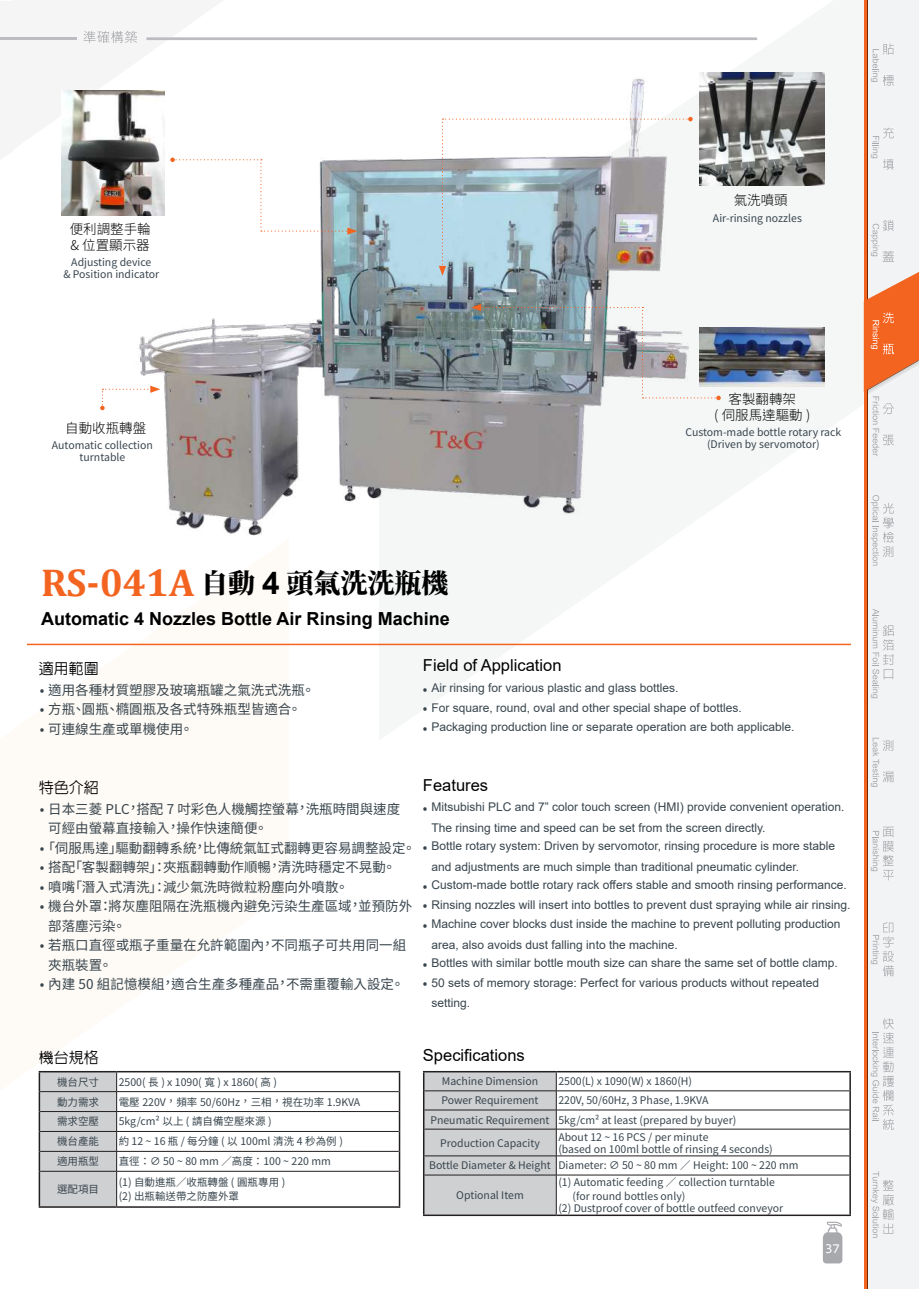
<style>
.page{position:relative;width:919px;height:1289px;background:#fff}
.page>*{position:absolute;margin:0;border:0;box-sizing:border-box;transform-origin:0 0}
.t1{font:800 27px "Source Han Serif TC";color:#000}
.t2{font:700 18px "Arial";color:#000}
.t3{font:16.5px "Arial";color:#000}
.t4{font:500 15px "New Gothic";color:#000}
.t5{font:13.5px/19.5px "Noto Sans Hant";color:#38454d}
.t6{font:300 13.5px/16.2px "Noto Sans Hant";color:#000}
.t7{font:13.5px "Consolas";color:#fff}
.t8{font:12px/20.2px "Arial";color:#38454d}
.t9{font:10.5px/12px "Noto Sans Hant";color:#38454d}
.s1{font-family:"Cambria";font-weight:700;font-size:39px;color:#f36421}
.s2{font-family:"Arial";font-weight:700;font-size:31.5px}
.s3{font-family:"Noto Sans Hant";font-size:13.5px}
</style>
<div class="page">
<div style="left:865px;top:0;width:53px;height:1288px;background:#f2f3f4"></div>
<hr style="left:864px;top:0;width:3px;height:1288px;background:#f36421">
<hr style="left:867px;top:0;width:1px;height:1288px;background:#732a00">
<hr style="left:27px;top:643px;width:823px;height:2px;background:#f36421">
<svg style="left:870px;top:220px;width:23px;height:42px"></svg>
<svg style="left:870px;top:44px;width:23px;height:42px"></svg>
<svg style="left:870px;top:128px;width:23px;height:42px"></svg>
<svg style="left:863px;top:272px;width:55px;height:184px"></svg>
<svg style="left:870px;top:737px;width:23px;height:49px"></svg>
<svg style="left:870px;top:609px;width:23px;height:89px"></svg>
<svg style="left:870px;top:922px;width:23px;height:54px"></svg>
<svg style="left:870px;top:826px;width:23px;height:54px"></svg>
<svg style="left:871px;top:495px;width:22px;height:70px"></svg>
<svg style="left:871px;top:1171px;width:22px;height:66px"></svg>
<svg style="left:870px;top:1018px;width:23px;height:111px"></svg>
<svg style="left:822px;top:1221px;width:20px;height:42px"></svg>
<img style="left:757px;top:72px;width:67px;height:113px">
<img style="left:757px;top:327px;width:67px;height:59px">
<hr style="left:39px;top:1070px;width:78px;height:2px;background:#231f20">
<hr style="left:117px;top:1070px;width:283px;height:2px;background:#231f20">
<svg style="left:399px;top:1072px;width:1px;height:99px"></svg>
<hr style="left:399px;top:1171px;width:1px;height:35px;background:#231f20">
<hr style="left:39px;top:1206px;width:78px;height:1px;background:#231f20">
<hr style="left:117px;top:1206px;width:283px;height:1px;background:#231f20">
<hr style="left:117px;top:1091px;width:282px;height:1px;background:#231f20">
<hr style="left:117px;top:1111px;width:282px;height:1px;background:#231f20">
<hr style="left:117px;top:1131px;width:282px;height:1px;background:#231f20">
<hr style="left:117px;top:1151px;width:282px;height:1px;background:#231f20">
<svg style="left:39px;top:1071px;width:78px;height:135px;background:#c3c3c5"></svg>
<hr style="left:40px;top:1170px;width:77px;height:1px;background:#231f20">
<hr style="left:117px;top:1170px;width:282px;height:1px;background:#231f20">
<hr style="left:116px;top:1171px;width:1px;height:35px;background:#231f20">
<hr style="left:423px;top:1070px;width:133px;height:2px;background:#231f20">
<hr style="left:556px;top:1070px;width:294px;height:2px;background:#231f20">
<svg style="left:849px;top:1072px;width:1px;height:102px"></svg>
<hr style="left:849px;top:1174px;width:1px;height:40px;background:#231f20">
<hr style="left:556px;top:1214px;width:294px;height:1px;background:#231f20">
<hr style="left:556px;top:1090px;width:293px;height:1px;background:#231f20">
<hr style="left:556px;top:1109px;width:293px;height:1px;background:#231f20">
<hr style="left:556px;top:1128px;width:293px;height:1px;background:#231f20">
<hr style="left:556px;top:1155px;width:293px;height:1px;background:#231f20">
<svg style="left:423px;top:1071px;width:134px;height:144px;background:#c4c5c7"></svg>
<hr style="left:424px;top:1174px;width:132px;height:1px;background:#231f20">
<hr style="left:556px;top:1174px;width:293px;height:1px;background:#231f20">
<hr style="left:556px;top:1175px;width:1px;height:39px;background:#231f20">
<svg style="left:0;top:30px;width:757px;height:506px"></svg>
<p class="t6" style="left:70px;top:221px;width:82px">便利調整手輪&amp; 位置顯示器</p>
<p class="t9" style="left:63px;top:256px;width:97px;text-align:center">Adjusting device<br>&amp; Position indicator</p>
<p class="t6" style="left:65px;top:420px;width:82px">自動收瓶轉盤</p>
<p class="t9" style="left:52px;top:440px;width:102px;text-align:center">Automatic collection turntable</p>
<p class="t6" style="left:733px;top:192px;width:55px">氣洗噴頭</p>
<p class="t9" style="left:713px;top:212px;width:90px">Air-rinsing nozzles</p>
<p class="t6" style="left:714px;top:391px;width:98px;text-align:center">客製翻轉架<br>( 伺服馬達驅動 )</p>
<p class="t9" style="left:685px;top:426px;width:157px;text-align:center">Custom-made bottle rotary rack (Driven by servomotor)</p>
<h1 class="t1" style="left:41px;top:568px;width:409px"><span class="s1">RS-041A</span> 自動 <span class="s2">4</span> 頭氣洗洗瓶機</h1>
<h2 class="t2" style="left:41px;top:606px;width:410px">Automatic 4 Nozzles Bottle Air Rinsing Machine</h2>
<p class="t4" style="left:39px;top:661px;width:62px">適用範圍</p>
<p class="t5" style="left:40px;top:680px;width:277px">• 適用各種材質塑膠及玻璃瓶罐之氣洗式洗瓶。</p>
<p class="t5" style="left:40px;top:699px;width:263px">• 方瓶、圓瓶、橢圓瓶及各式特殊瓶型皆適合。</p>
<p class="t5" style="left:40px;top:719px;width:155px">• 可連線生產或單機使用。</p>
<h3 class="t3" style="left:423px;top:654px;width:140px">Field of Application</h3>
<p class="t8" style="left:423px;top:678px;width:257px"><span class="s3">•</span> Air rinsing for various plastic and glass bottles.</p>
<p class="t8" style="left:423px;top:697px;width:320px"><span class="s3">•</span> For square, round, oval and other special shape of bottles.</p>
<p class="t8" style="left:423px;top:717px;width:373px"><span class="s3">•</span> Packaging production line or separate operation are both applicable.</p>
<p class="t4" style="left:39px;top:780px;width:62px">特色介紹</p>
<p class="t5" style="left:48px;top:799px;width:353px;text-indent:-9px">• 日本三菱 PLC，搭配 7 吋彩色人機觸控螢幕，洗瓶時間與速度可經由螢幕直接輸入，操作快速簡便。</p>
<p class="t5" style="left:40px;top:838px;width:377px">•「伺服馬達」驅動翻轉系統，比傳統氣缸式翻轉更容易調整設定。</p>
<p class="t5" style="left:40px;top:857px;width:358px">• 搭配「客製翻轉架」：夾瓶翻轉動作順暢，清洗時穩定不晃動。</p>
<p class="t5" style="left:40px;top:877px;width:310px">• 噴嘴「潛入式清洗」：減少氣洗時微粒粉塵向外噴散。</p>
<p class="t5" style="left:48px;top:896px;width:365px;text-indent:-9px">• 機台外罩：將灰塵阻隔在洗瓶機內避免污染生產區域，並預防外部落塵污染。</p>
<p class="t5" style="left:48px;top:935px;width:359px;text-indent:-9px">• 若瓶口直徑或瓶子重量在允許範圍內，不同瓶子可共用同一組夾瓶裝置。</p>
<p class="t5" style="left:40px;top:974px;width:366px">• 內建 50 組記憶模組，適合生產多種產品，不需重覆輸入設定。</p>
<p class="t4" style="left:39px;top:1049px;width:62px">機台規格</p>
<p class="t9" style="left:57px;top:1075px;width:43px">機台尺寸</p>
<p class="t9" style="left:119px;top:1075px;width:160px">2500( 長 ) x 1090( 寬 ) x 1860( 高 )</p>
<p class="t9" style="left:57px;top:1095px;width:43px">動力需求</p>
<p class="t9" style="left:119px;top:1095px;width:243px">電壓 220V，頻率 50/60Hz，三相，視在功率 1.9KVA</p>
<p class="t9" style="left:57px;top:1115px;width:43px">需求空壓</p>
<p class="t9" style="left:119px;top:1115px;width:154px">5kg/cm² 以上 ( 請自備空壓來源 )</p>
<p class="t9" style="left:57px;top:1135px;width:43px">機台產能</p>
<p class="t9" style="left:119px;top:1135px;width:226px">約 12 ~ 16 瓶 / 每分鐘 ( 以 100ml 清洗 4 秒為例 )</p>
<p class="t9" style="left:57px;top:1155px;width:43px">適用瓶型</p>
<p class="t9" style="left:119px;top:1155px;width:213px">直徑：∅ 50 ~ 80 mm ／高度：100 ~ 220 mm</p>
<p class="t9" style="left:57px;top:1183px;width:43px">選配項目</p>
<p class="t9" style="left:119px;top:1175px;width:168px;line-height:13.5px">(1) 自動進瓶／收瓶轉盤 ( 圓瓶專用 ) (2) 出瓶輸送帶之防塵外罩</p>
<h3 class="t3" style="left:423px;top:774px;width:67px">Features</h3>
<p class="t8" style="left:431px;top:796px;width:414px;text-indent:-9px"><span class="s3">•</span> Mitsubishi PLC and 7” color touch screen (HMI) provide convenient operation.<br>The rinsing time and speed can be set from the screen directly.</p>
<p class="t8" style="left:431px;top:835px;width:405px;text-indent:-9px"><span class="s3">•</span> Bottle rotary system: Driven by servomotor, rinsing procedure is more stable and adjustments are much simple than traditional pneumatic cylinder.</p>
<p class="t8" style="left:423px;top:874px;width:425px"><span class="s3">•</span> Custom-made bottle rotary rack offers stable and smooth rinsing performance.</p>
<p class="t8" style="left:423px;top:894px;width:429px"><span class="s3">•</span> Rinsing nozzles will insert into bottles to prevent dust spraying while air rinsing.</p>
<p class="t8" style="left:431px;top:913px;width:410px;text-indent:-9px"><span class="s3">•</span> Machine cover blocks dust inside the machine to prevent polluting production area, also avoids dust falling into the machine.</p>
<p class="t8" style="left:423px;top:952px;width:416px"><span class="s3">•</span> Bottles with similar bottle mouth size can share the same set of bottle clamp.</p>
<p class="t8" style="left:431px;top:972px;width:389px;text-indent:-9px"><span class="s3">•</span> 50 sets of memory storage: Perfect for various products without repeated setting.</p>
<h3 class="t3" style="left:423px;top:1043px;width:103px">Specifications</h3>
<p class="t9" style="left:442px;top:1075px;width:98px">Machine Dimension</p>
<p class="t9" style="left:558px;top:1075px;width:135px">2500(L) x 1090(W) x 1860(H)</p>
<p class="t9" style="left:441px;top:1094px;width:99px">Power Requirement</p>
<p class="t9" style="left:430px;top:1091px;width:307px;line-height:19.2px;text-indent:128px">220V, 50/60Hz, 3 Phase, 1.9KVA<br>Pneumatic Requirement 5kg/cm² at least (prepared by buyer)</p>
<p class="t9" style="left:440px;top:1136px;width:101px">Production Capacity</p>
<p class="t9" style="left:558px;top:1130px;width:216px">About 12 ~ 16 PCS / per minute<br>(based on 100ml bottle of rinsing 4 seconds)</p>
<p class="t9" style="left:429px;top:1159px;width:371px">Bottle Diameter &amp; Height Diameter: ∅ 50 ~ 80 mm ／ Height: 100 ~ 220 mm</p>
<p class="t9" style="left:456px;top:1189px;width:69px">Optional Item</p>
<p class="t9" style="left:572px;top:1175px;width:204px;line-height:13.5px;text-indent:-14px">(1) Automatic feeding ／ collection turntable (for round bottles only)</p>
<p class="t9" style="left:558px;top:1202px;width:226px">(2) Dustproof cover of bottle outfeed conveyor</p>
<p class="t7" style="left:825px;top:1238px;width:16px">37</p>
</div>
